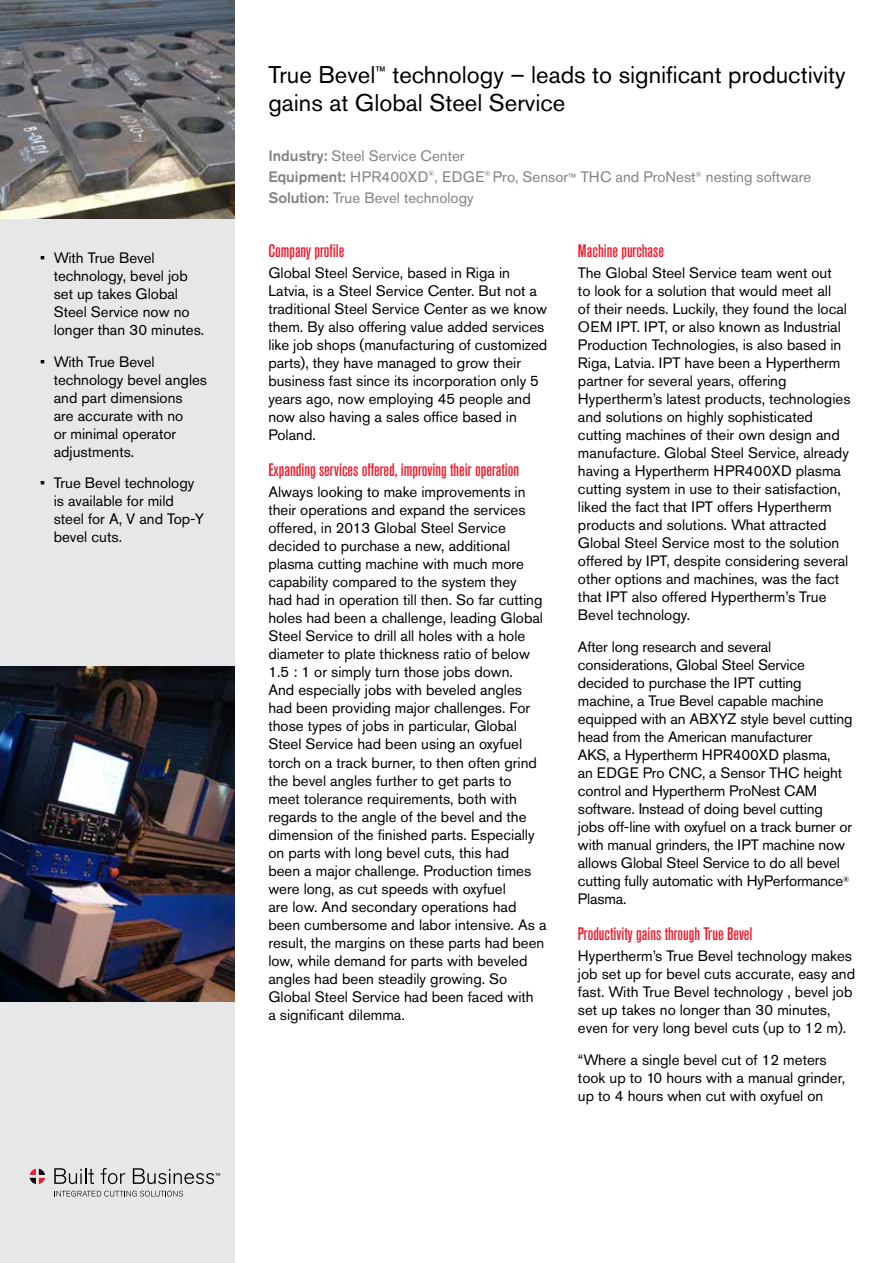
<style>
.page{position:relative;width:893px;height:1263px;background:#fff}
.page>*{position:absolute;margin:0;border:0;box-sizing:border-box;transform-origin:0 0}
.t1{font:24px/28.5px "Akzidenz Grotesk Pro";color:#000}
.t2{font:500 condensed 18px "Akzidenz Grotesk Pro";color:#ed1c2e}
.t3{font:15px/18px "Akzidenz Grotesk Pro";color:#000}
.t4{font:15px/21px "Akzidenz Grotesk Pro";color:#808285}
.s1{font-weight:500}
.s2{font-size:12px}
</style>
<div class="page">
<div style="left:0;top:0;width:234px;height:1263px;background:#e6e7e8"></div>
<img style="left:0;top:0;width:234px;height:218px">
<img style="left:0;top:666px;width:234px;height:335px">
<svg style="left:54px;top:1168px;width:40px;height:16px"></svg>
<svg style="left:101px;top:1168px;width:24px;height:16px"></svg>
<svg style="left:133px;top:1168px;width:87px;height:16px"></svg>
<svg style="left:54px;top:1191px;width:129px;height:5px"></svg>
<svg style="left:30px;top:1169px;width:15px;height:15px"></svg>
<p class="t3" style="left:54px;top:249px;width:152px;text-indent:-14px">• With True Bevel technology, bevel job set up takes Global<br>Steel Service now no longer than 30 minutes.</p>
<p class="t3" style="left:54px;top:352px;width:155px;text-indent:-14px">• With True Bevel technology bevel angles and part dimensions<br>are accurate with no<br>or minimal operator adjustments.</p>
<p class="t3" style="left:54px;top:474px;width:152px;text-indent:-14px">• True Bevel technology is available for mild steel for A, V and Top-Y bevel cuts.</p>
<h1 class="t1" style="left:268px;top:60px;width:579px">True Bevel<sup>™</sup> technology – leads to significant productivity gains at Global Steel Service</h1>
<p class="t4" style="left:268px;top:145px;width:544px"><span class="s1">Industry:</span> Steel Service Center<br><span class="s1">Equipment:</span> HPR400XD<sup>®</sup>, EDGE<sup>®</sup> Pro, Sensor<span class="s2">™</span> THC and ProNest<sup>®</sup> nesting software<br><span class="s1">Solution:</span> True Bevel technology</p>
<p class="t2" style="left:268px;top:239px;width:78px">Company profile</p>
<p class="t3" style="left:268px;top:264px;width:280px">Global Steel Service, based in Riga in Latvia, is a Steel Service Center. But not a traditional Steel Service Center as we know them. By also offering value added services like job shops (manufacturing of customized parts), they have managed to grow their business fast since its incorporation only 5 years ago, now employing 45 people and now also having a sales office based in Poland.</p>
<p class="t2" style="left:268px;top:458px;width:252px">Expanding services offered, improving their operation</p>
<p class="t3" style="left:268px;top:483px;width:280px">Always looking to make improvements in their operations and expand the services offered, in 2013 Global Steel Service decided to purchase a new, additional plasma cutting machine with much more capability compared to the system they<br>had had in operation till then. So far cutting holes had been a challenge, leading Global Steel Service to drill all holes with a hole diameter to plate thickness ratio of below 1.5 : 1 or simply turn those jobs down.<br>And especially jobs with beveled angles had been providing major challenges. For those types of jobs in particular, Global Steel Service had been using an oxyfuel torch on a track burner, to then often grind the bevel angles further to get parts to meet tolerance requirements, both with regards to the angle of the bevel and the dimension of the finished parts. Especially on parts with long bevel cuts, this had<br>been a major challenge. Production times were long, as cut speeds with oxyfuel<br>are low. And secondary operations had been cumbersome and labor intensive. As a result, the margins on these parts had been low, while demand for parts with beveled angles had been steadily growing. So Global Steel Service had been faced with<br>a significant dilemma.</p>
<p class="t2" style="left:578px;top:239px;width:88px">Machine purchase</p>
<p class="t3" style="left:578px;top:264px;width:274px">The Global Steel Service team went out<br>to look for a solution that would meet all<br>of their needs. Luckily, they found the local OEM IPT. IPT, or also known as Industrial Production Technologies, is also based in Riga, Latvia. IPT have been a Hypertherm partner for several years, offering Hypertherm’s latest products, technologies and solutions on highly sophisticated cutting machines of their own design and manufacture. Global Steel Service, already having a Hypertherm HPR400XD plasma cutting system in use to their satisfaction, liked the fact that IPT offers Hypertherm products and solutions. What attracted Global Steel Service most to the solution offered by IPT, despite considering several other options and machines, was the fact that IPT also offered Hypertherm’s True Bevel technology.</p>
<p class="t3" style="left:578px;top:638px;width:276px">After long research and several considerations, Global Steel Service decided to purchase the IPT cutting machine, a True Bevel capable machine equipped with an ABXYZ style bevel cutting head from the American manufacturer<br>AKS, a Hypertherm HPR400XD plasma,<br>an EDGE Pro CNC, a Sensor THC height control and Hypertherm ProNest CAM software. Instead of doing bevel cutting jobs off-line with oxyfuel on a track burner or with manual grinders, the IPT machine now allows Global Steel Service to do all bevel cutting fully automatic with HyPerformance<sup>® </sup>Plasma.</p>
<p class="t2" style="left:578px;top:922px;width:176px">Productivity gains through True Bevel</p>
<p class="t3" style="left:578px;top:947px;width:279px">Hypertherm’s True Bevel technology makes job set up for bevel cuts accurate, easy and fast. With True Bevel technology , bevel job set up takes no longer than 30 minutes, even for very long bevel cuts (up to 12 m).</p>
<p class="t3" style="left:578px;top:1050px;width:269px">“Where a single bevel cut of 12 meters took up to 10 hours with a manual grinder, up to 4 hours when cut with oxyfuel on</p>
</div>
